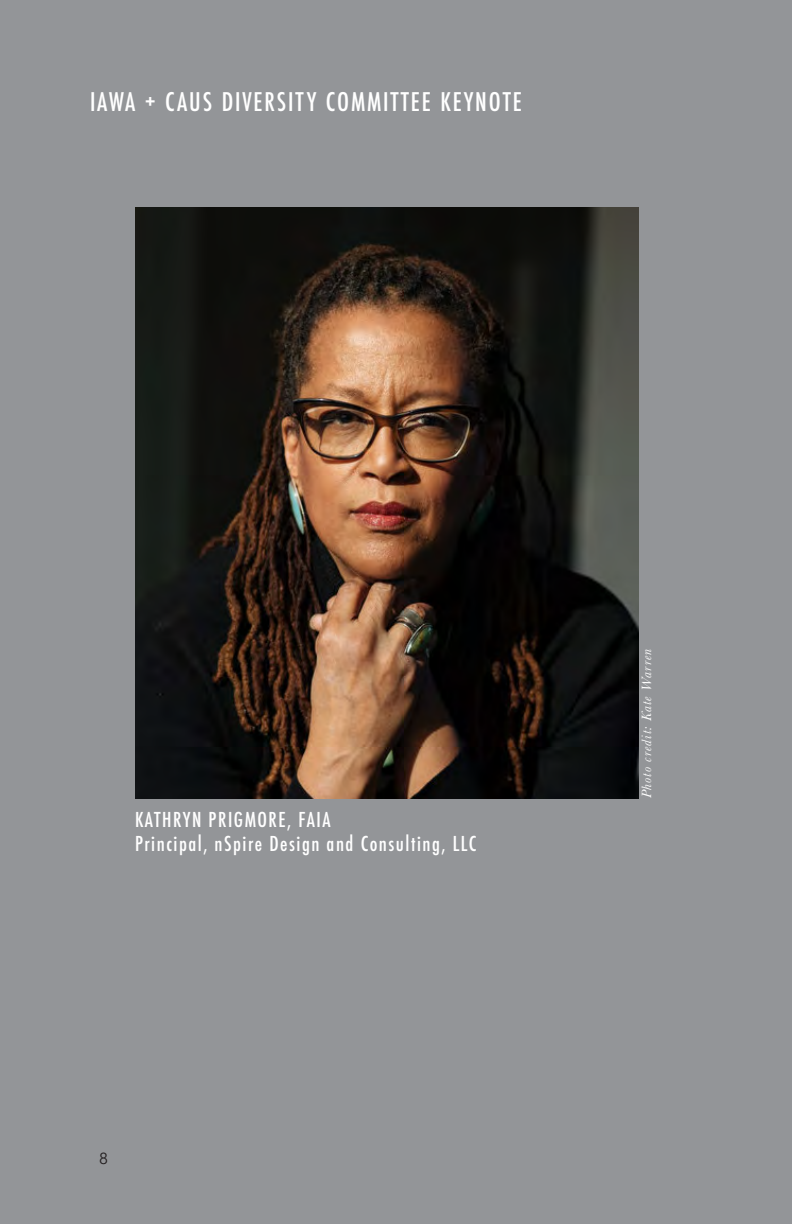
<style>
.page{position:relative;width:792px;height:1224px;background:#939598}
.page>*{position:absolute;margin:0;border:0;box-sizing:border-box;transform-origin:0 0}
.t1{font:500 condensed 25px "Futura";letter-spacing:.075em;color:#fff}
.t2{font:500 condensed 20px "Futura";letter-spacing:.075em;color:#fff}
.t3{font:16px "Avenir";color:#231f20}
.t4{font:italic 14px "Baskerville";letter-spacing:.075em;color:#fff}
</style>
<div class="page">
<img style="left:135px;top:207px;width:504px;height:591px">
<p class="t1" style="left:90px;top:85px;width:434px">IAWA + CAUS DIVERSITY COMMITTEE KEYNOTE</p>
<p class="t2" style="left:135px;top:806px;width:197px">KATHRYN PRIGMORE, FAIA</p>
<p class="t2" style="left:135px;top:830px;width:343px">Principal, nSpire Design and Consulting, LLC</p>
<p class="t3" style="left:99px;top:1149px;width:10px">8</p>
<p class="t4" style="left:637px;top:798px;width:151px;rotate:-90deg">Photo credit: Kate Warren</p>
</div>
